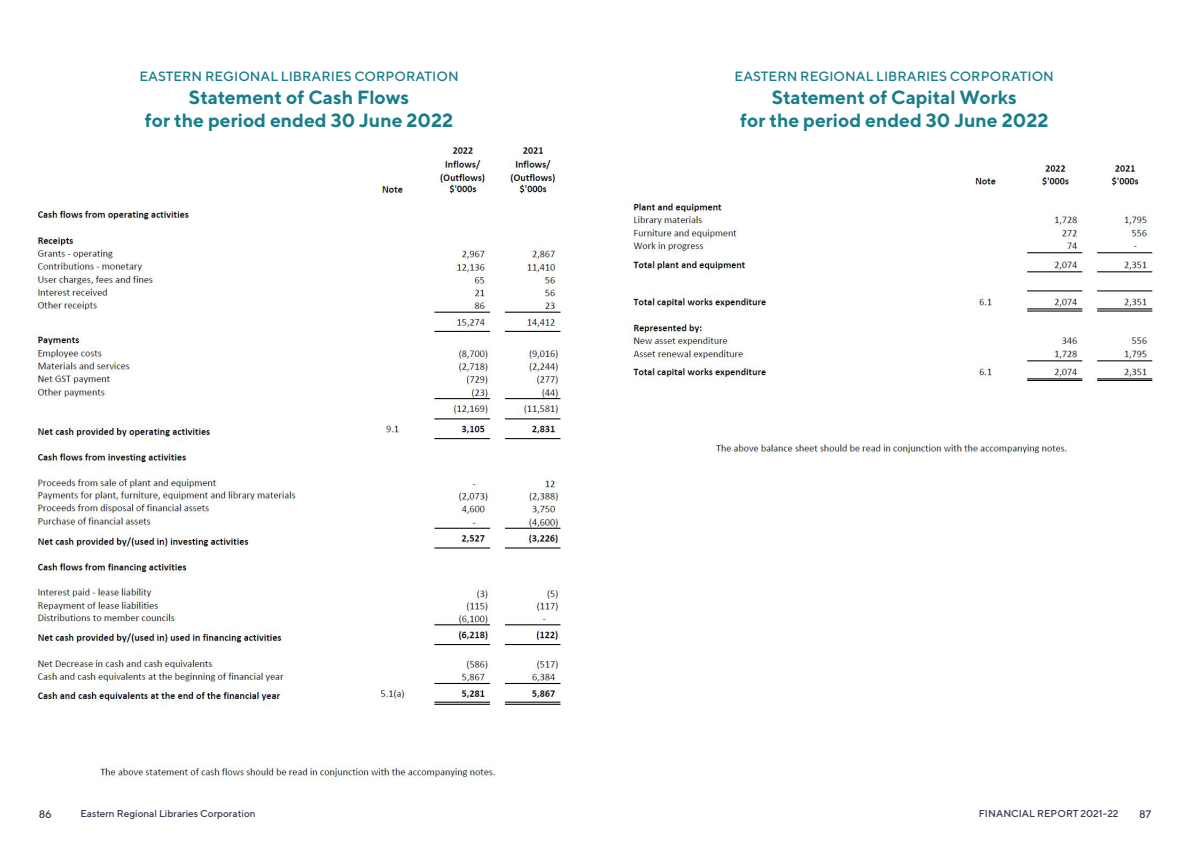
<style>
.page{position:relative;width:1191px;height:842px;background:#fff}
.page>*{position:absolute;margin:0;border:0;box-sizing:border-box;transform-origin:0 0}
.t1{font:700 19.1px/22.9px "TT Norms";color:#1a7e89;text-align:center}
.t2{font:500 13.5px "TT Norms";color:#1a7e89}
.t3{font:500 11px "TT Norms";color:#373a4e}
.t4{font:500 10px "TT Norms";color:#373a4e}
</style>
<div class="page">
<img style="left:35px;top:143px;width:526px;height:640px">
<img style="left:628px;top:159px;width:525px;height:297px">
<p class="t2" style="left:139px;top:68px;width:321px">EASTERN REGIONAL LIBRARIES CORPORATION</p>
<p class="t1" style="left:145px;top:85px;width:310px">Statement of Cash Flows<br>for the period ended 30 June 2022</p>
<p class="t2" style="left:734px;top:68px;width:321px">EASTERN REGIONAL LIBRARIES CORPORATION</p>
<p class="t1" style="left:740px;top:85px;width:310px">Statement of Capital Works<br>for the period ended 30 June 2022</p>
<p class="t3" style="left:39px;top:807px;width:15px">86</p>
<p class="t4" style="left:80px;top:807px;width:177px">Eastern Regional Libraries Corporation</p>
<p class="t4" style="left:978px;top:807px;width:141px">FINANCIAL REPORT 2021–22</p>
<p class="t3" style="left:1139px;top:807px;width:14px">87</p>
</div>
